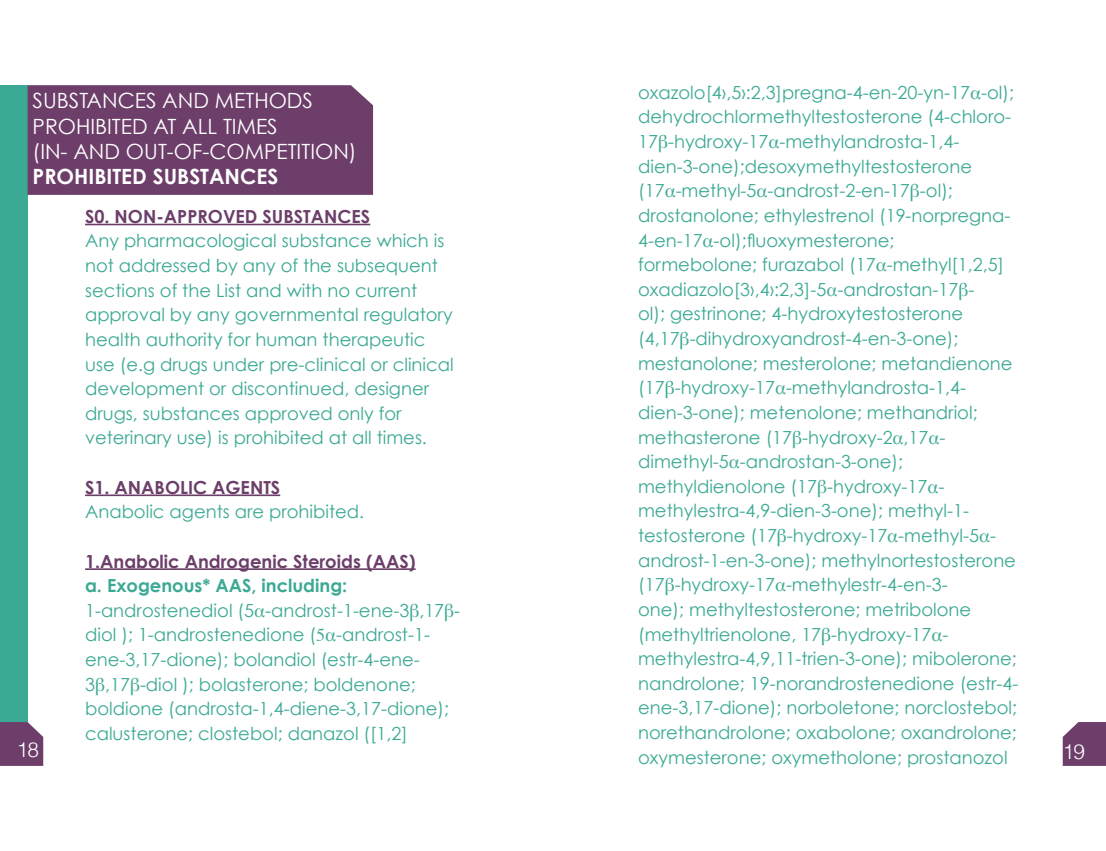
<style>
.page{position:relative;width:1106px;height:851px;background:#fff}
.page>*{position:absolute;margin:0;border:0;box-sizing:border-box;transform-origin:0 0}
.t1{font:21px/25.2px "Century Gothic";color:#fff}
.t2{font:700 21px "Century Gothic";color:#fff}
.t3{font:300 20.85px "Helvetica";color:#fff}
.t4{font:18px/24.6px "Century Gothic";color:#3ba994}
.t5{font:700 18px "Century Gothic";color:#6c3e69}
.t6{font:700 18px "Century Gothic";color:#3ba994}
.s1{font-family:"Times"}
</style>
<div class="page">
<div style="left:0;top:722px;width:43px;height:43px;background:#6c3e69"></div>
<svg style="left:1062px;top:722px;width:44px;height:43px;background:#774d74"></svg>
<div style="left:0;top:85px;width:28px;height:637px;background:#3ba994"></div>
<div style="left:28px;top:85px;width:345px;height:110px;background:#6c3e69"></div>
<hr style="left:85px;top:224px;width:285px;height:1px;background:#6c3e69">
<hr style="left:85px;top:494px;width:195px;height:2px;background:#6c3e69">
<hr style="left:85px;top:568px;width:330px;height:2px;background:#6c3e69">
<p class="t1" style="left:33px;top:88px;width:325px">SUBSTANCES AND METHODS<br>PROHIBITED AT ALL TIMES<br>I N( - AND OUT-OF-COMPETITION(</p>
<p class="t2" style="left:33px;top:163px;width:247px">PROHIBITED SUBSTANCES</p>
<p class="t3" style="left:17px;top:733px;width:24px">18</p>
<p class="t5" style="left:85px;top:205px;width:287px">S0. NON-APPROVED SUBSTANCES</p>
<p class="t4" style="left:85px;top:228px;width:370px">Any pharmacological substance which is not addressed by any of the subsequent sections of the List and with no current approval by any governmental regulatory health authority for human therapeutic use (e g. drugs under pre-clinical or clinical development or discontinued, designer drugs, substances approved only for veterinary use) is prohibited at all times.</p>
<p class="t5" style="left:85px;top:475px;width:197px">S1. ANABOLIC AGENTS</p>
<p class="t4" style="left:85px;top:499px;width:280px">Anabolic agents are prohibited.</p>
<p class="t5" style="left:85px;top:549px;width:332px">1.Anabolic Androgenic Steroids (AAS(</p>
<p class="t6" style="left:85px;top:574px;width:264px">a. Exogenous* AAS, including:</p>
<p class="t4" style="left:85px;top:622px;width:346px">diol ); 1-androstenedione ( <span class="s1">α5</span> -androst-1-</p>
<p class="t4" style="left:85px;top:597px;width:377px">1-androstenediol ( <span class="s1">α</span>5 -androst-1-ene-3<span class="s1">β</span>,17 -<span class="s1">β</span></p>
<p class="t4" style="left:85px;top:647px;width:336px">ene-3,17-dione); bolandiol (estr-4-ene-</p>
<p class="t4" style="left:85px;top:696px;width:365px">boldione (androsta-1,4-diene-3,17-dione ;( calusterone; clostebol; danazol ]) 1,2[</p>
<p class="t4" style="left:85px;top:671px;width:332px">3<span class="s1">β</span>,17 -<span class="s1">β</span> diol ); bolasterone; boldenone;</p>
<p class="t4" style="left:638px;top:80px;width:377px">oxazolo , 5›4[ ›:2,3]pregna-4-en-20-yn-17<span class="s1">α</span>-ol ;(</p>
<p class="t4" style="left:638px;top:129px;width:323px">17 -<span class="s1">β</span> hydroxy-17<span class="s1">α</span>-methylandrosta-1,4-</p>
<p class="t4" style="left:638px;top:104px;width:374px">dehydrochlormethyltestosterone (4-chloro-</p>
<p class="t4" style="left:638px;top:153px;width:335px">dien-3-one);desoxymethyltestosterone (17<span class="s1">α</span>-methyl-5<span class="s1">α</span>-androst-2-en-17 -<span class="s1">β</span> o l ;(</p>
<p class="t4" style="left:638px;top:227px;width:258px">4-en-17<span class="s1">α</span>-ol);fluoxymesterone;</p>
<p class="t4" style="left:638px;top:203px;width:374px">drostanolone; ethylestrenol (19-norpregna-</p>
<p class="t4" style="left:638px;top:252px;width:367px">formebolone; furazabol (17<span class="s1">α</span>-methyl]1,2,5[</p>
<p class="t4" style="left:638px;top:301px;width:326px">ol); gestrinone; 4-hydroxytestosterone</p>
<p class="t4" style="left:638px;top:277px;width:338px">oxadiazolo , 4›3[ ›:2,3]-5<span class="s1">α</span>-androstan-17 -<span class="s1">β</span></p>
<p class="t4" style="left:638px;top:326px;width:376px">(4,17 -<span class="s1">β</span> dihydroxyandrost-4-en-3-one ;( mestanolone; mesterolone; metandienone (17 -<span class="s1">β</span> hydroxy-17<span class="s1">α</span>-methylandrosta-1,4- dien-3-one); metenolone; methandriol;</p>
<p class="t4" style="left:638px;top:449px;width:266px">dimethyl-5<span class="s1">α</span>-androstan-3-one ;(</p>
<p class="t4" style="left:638px;top:424px;width:309px">methasterone (17 -<span class="s1">β</span> hydroxy-2<span class="s1">α</span>,17<span class="s1">α</span>-</p>
<p class="t4" style="left:638px;top:473px;width:308px">methyldienolone (17 -<span class="s1">β</span> hydroxy-17<span class="s1">α</span>-</p>
<p class="t4" style="left:638px;top:498px;width:332px">methylestra-4,9-dien-3-one); methyl-1-</p>
<p class="t4" style="left:638px;top:523px;width:359px">testosterone (17 -<span class="s1">β</span> hydroxy-17<span class="s1">α</span>-methyl-5<span class="s1">α</span>-</p>
<p class="t4" style="left:638px;top:572px;width:335px">(17 -<span class="s1">β</span> hydroxy-17<span class="s1">α</span>-methylestr-4-en-3- one); methyltestosterone; metribolone</p>
<p class="t4" style="left:638px;top:646px;width:380px">methylestra-4,9,11-trien-3-one); mibolerone;</p>
<p class="t4" style="left:638px;top:547px;width:379px">androst-1-en-3-one); methylnortestosterone</p>
<p class="t4" style="left:638px;top:621px;width:312px">(methyltrienolone, 17 -<span class="s1">β</span> hydroxy-17<span class="s1">α</span>-</p>
<p class="t4" style="left:638px;top:670px;width:382px;text-align:justify">nandrolone; 19-norandrostenedione (estr-4- ene-3,17-dione); norboletone; norclostebol; norethandrolone; oxabolone; oxandrolone; oxymesterone; oxymetholone; prostanozol</p>
<p class="t3" style="left:1062px;top:734px;width:24px">19</p>
</div>
